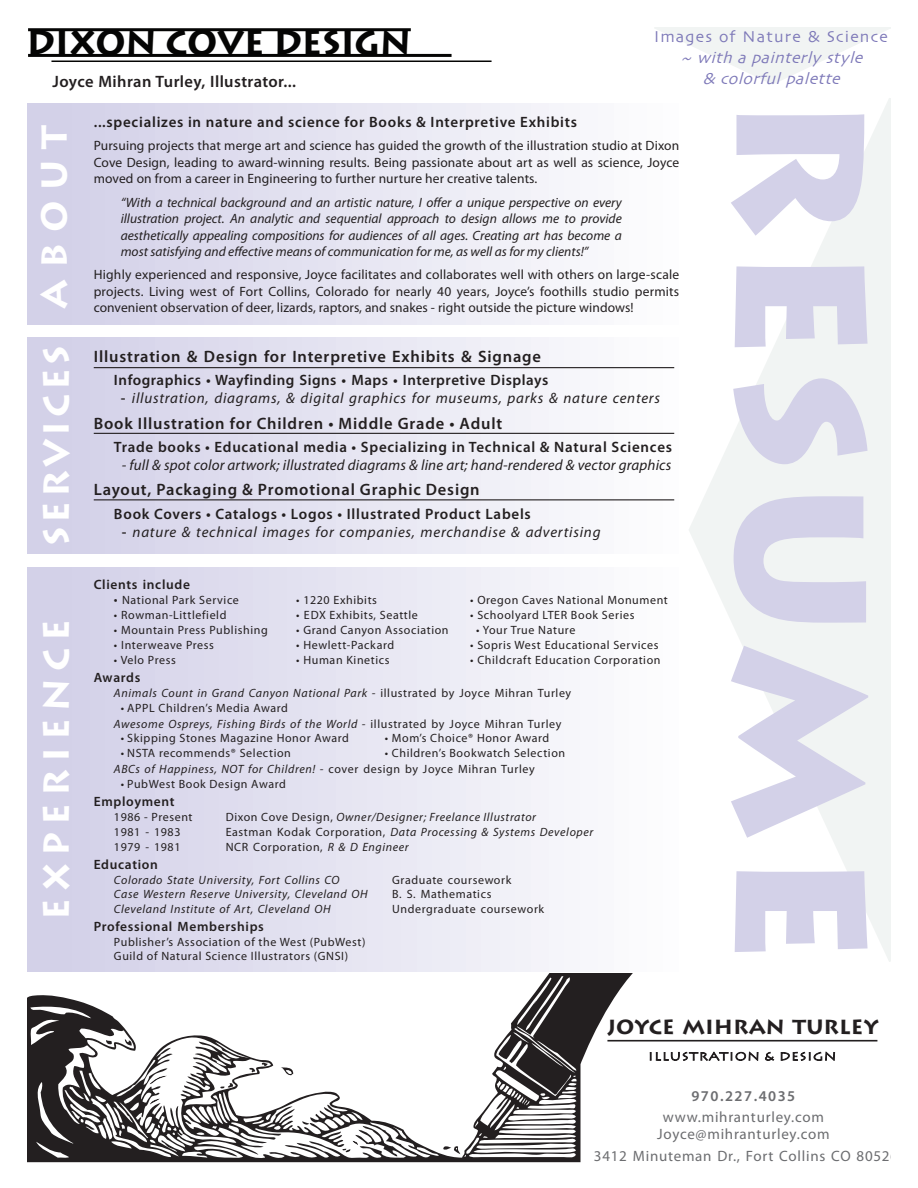
<style>
.page{position:relative;width:918px;height:1188px;background:#fff}
.page>*{position:absolute;margin:0;border:0;box-sizing:border-box;transform-origin:0 0}
.t1{font:900 180px "Lithos Pro";letter-spacing:.07em;color:#d3d1e8}
.t2{font:700 36px "Lithos Pro";letter-spacing:.2em;color:#fff}
.t3{font:700 36px "Lithos Pro";letter-spacing:.1em;color:#fff}
.t4{font:700 35.7px "Lithos Pro";letter-spacing:-.015em;color:#050504}
.t5{font:700 20.25px "Lithos Pro";color:#231f20}
.t6{font:600 16.5px "Myriad Pro";letter-spacing:.05em;color:#231f20}
.t7{font:italic 16.5px/21px "Skia";color:#7d78b8;text-align:center}
.t8{font:600 16.5px "Myriad Pro";letter-spacing:.025em;color:#231f20}
.t9{font:16.5px "Skia";letter-spacing:.07em;color:#7d78b8}
.t10{font:600 15px "Myriad Pro";letter-spacing:.05em;color:#231f20}
.t11{font:italic 15px "Myriad Pro";letter-spacing:.05em;color:#231f20}
.t12{font:italic 15px "Myriad Pro";letter-spacing:.01em;color:#231f20}
.t13{font:15px/16.5px "Myriad Pro";letter-spacing:.05em;color:#6c6d70;text-align:center}
.t14{font:600 15px "Myriad Pro";letter-spacing:.1em;color:#6c6d70}
.t15{font:13.5px/16.5px "Myriad Pro";letter-spacing:.005em;color:#231f20;text-align:justify}
.t16{font:italic 13.5px/16.5px "Myriad Pro";color:#231f20;text-align:justify}
.t17{font:600 13.5px "Myriad Pro";letter-spacing:.05em;color:#231f20}
.t18{font:12px/16.5px "Myriad Pro";letter-spacing:.05em;color:#231f20}
.t19{font:italic 12px "Myriad Pro";letter-spacing:.05em;color:#231f20}
.s1{font-weight:600;font-style:normal}
.s2{font-size:13.5px}
.s3{font-style:normal}
.s4{font-style:italic}
</style>
<div class="page">
<div style="left:27px;top:567px;width:661px;height:405px;background:linear-gradient(to right,#d0cee7,#fefefe)"></div>
<div style="left:27px;top:338px;width:661px;height:216px;background:linear-gradient(to right,#cfcde6,#fcfcfc)"></div>
<svg style="left:654px;top:27px;width:237px;height:57px"></svg>
<svg style="left:687px;top:98px;width:204px;height:865px"></svg>
<div style="left:27px;top:104px;width:661px;height:221px;background:linear-gradient(to right,#d0cee7,#fefefe)"></div>
<svg style="left:27px;top:974px;width:637px;height:188px"></svg>
<svg style="left:29px;top:974px;width:549px;height:186px"></svg>
<svg style="left:650px;top:1051px;width:108px;height:35px"></svg>
<svg style="left:765px;top:1052px;width:9px;height:9px"></svg>
<svg style="left:781px;top:1051px;width:54px;height:10px"></svg>
<hr style="left:607px;top:1040px;width:270px;height:2px;background:#231f20">
<hr style="left:28px;top:28px;width:383px;height:3px;background:#050504">
<hr style="left:28px;top:54px;width:424px;height:3px;background:#050504">
<hr style="left:51px;top:61px;width:441px;height:1px;background:#050504">
<hr style="left:94px;top:367px;width:580px;height:1px;background:#231f20">
<hr style="left:94px;top:433px;width:580px;height:1px;background:#231f20">
<hr style="left:94px;top:499px;width:580px;height:1px;background:#231f20">
<h3 class="t4" style="left:27px;top:29px;width:386px">DIXON COVE DESIGN</h3>
<h3 class="t9" style="left:654px;top:29px;width:235px">Images of Nature &amp; Science</h3>
<h3 class="t7" style="left:680px;top:47px;width:188px">~ with a painterly style &amp; colorful palette</h3>
<h1 class="t1" style="left:867px;top:95px;width:870px;rotate:90deg">RESUME</h1>
<h3 class="t8" style="left:52px;top:74px;width:245px">Joyce Mihran Turley, Illustrator...</h3>
<h2 class="t2" style="left:41px;top:309px;width:185px;rotate:-90deg">ABOUT</h2>
<p class="t10" style="left:94px;top:116px;width:485px">...specializes in nature and science for Books &amp; Interpretive Exhibits</p>
<p class="t15" style="left:94px;top:139px;width:587px">Pursuing projects that merge art and science has guided the growth of the illustration studio at Dixon Cove Design, leading to award-winning results. Being passionate about art as well as science, Joyce moved on from a career in Engineering to further nurture her creative talents.</p>
<p class="t16" style="left:121px;top:195px;width:503px">“With a technical background and an artistic nature, I offer a unique perspective on every illustration project. An analytic and sequential approach to design allows me to provide aesthetically appealing compositions for audiences of all ages. Creating art has become a most satisfying and effective means of communication for me, as well as for my clients!”</p>
<p class="t15" style="left:94px;top:268px;width:587px">Highly experienced and responsive, Joyce facilitates and collaborates well with others on large-scale projects. Living west of Fort Collins, Colorado for nearly 40 years, Joyce’s foothills studio permits convenient observation of deer, lizards, raptors, and snakes - right outside the picture windows!</p>
<h2 class="t3" style="left:43px;top:546px;width:202px;rotate:-90deg">SERVICES</h2>
<h3 class="t6" style="left:94px;top:350px;width:449px">Illustration &amp; Design for Interpretive Exhibits &amp; Signage</h3>
<p class="t10" style="left:114px;top:374px;width:436px">Infographics • Wayfinding Signs • Maps • Interpretive Displays</p>
<p class="t11" style="left:121px;top:392px;width:541px"><span class="s1">-</span> illustration, diagrams, &amp; digital graphics for museums, parks &amp; nature centers</p>
<h3 class="t6" style="left:94px;top:416px;width:410px">Book Illustration for Children • Middle Grade • Adult</h3>
<p class="t10" style="left:114px;top:441px;width:560px">Trade books • Educational media • Specializing in Technical &amp; Natural Sciences</p>
<p class="t12" style="left:122px;top:459px;width:551px">- full &amp; spot color artwork; illustrated diagrams &amp; line art; hand-rendered &amp; vector graphics</p>
<h3 class="t6" style="left:94px;top:483px;width:387px">Layout, Packaging &amp; Promotional Graphic Design</h3>
<p class="t10" style="left:114px;top:507px;width:418px">Book Covers • Catalogs • Logos • Illustrated Product Labels</p>
<p class="t11" style="left:122px;top:525px;width:480px"><span class="s1">-</span> nature &amp; technical images for companies, merchandise &amp; advertising</p>
<p class="t17" style="left:94px;top:579px;width:98px">Clients include</p>
<p class="t18" style="left:114px;top:593px;width:126px"><span class="s2">•</span> National Park Service</p>
<p class="t18" style="left:296px;top:593px;width:82px">• 1220 Exhibits</p>
<p class="t18" style="left:470px;top:593px;width:199px">• Oregon Caves National Monument</p>
<p class="t18" style="left:114px;top:608px;width:114px">• Rowman-Littlefield</p>
<p class="t18" style="left:296px;top:608px;width:123px">• EDX Exhibits, Seattle</p>
<p class="t18" style="left:470px;top:608px;width:166px">• Schoolyard LTER Book Series</p>
<p class="t18" style="left:114px;top:623px;width:155px">• Mountain Press Publishing</p>
<p class="t18" style="left:296px;top:623px;width:154px">• Grand Canyon Association</p>
<p class="t18" style="left:476px;top:623px;width:101px">• Your True Nature</p>
<p class="t18" style="left:114px;top:638px;width:101px">• Interweave Press</p>
<p class="t18" style="left:296px;top:638px;width:100px">• Hewlett-Packard</p>
<p class="t18" style="left:470px;top:638px;width:190px">• Sopris West Educational Services</p>
<p class="t18" style="left:114px;top:653px;width:63px">• Velo Press</p>
<p class="t18" style="left:296px;top:653px;width:95px">• Human Kinetics</p>
<p class="t18" style="left:470px;top:653px;width:192px">• Childcraft Education Corporation</p>
<p class="t17" style="left:94px;top:672px;width:48px">Awards</p>
<p class="t19" style="left:114px;top:688px;width:459px">Animals Count in Grand Canyon National Park - <span class="s3">illustrated by Joyce Mihran Turley</span></p>
<p class="t18" style="left:114px;top:700px;width:449px;text-indent:7px">• APPL Children’s Media Award<br><span class="s4">Awesome Ospreys, Fishing Birds of the World -</span> illustrated by Joyce Mihran Turley</p>
<p class="t18" style="left:121px;top:731px;width:230px">• Skipping Stones Magazine Honor Award</p>
<p class="t18" style="left:385px;top:731px;width:166px">• Mom’s Choice® Honor Award</p>
<p class="t18" style="left:121px;top:746px;width:172px">• NSTA recommends® Selection</p>
<h2 class="t2" style="left:43px;top:920px;width:303px;rotate:-90deg">EXPERIENCE</h2>
<p class="t18" style="left:114px;top:746px;width:453px;text-indent:271px">• Children’s Bookwatch Selection<br><span class="s4">ABCs of Happiness, NOT for Children! -</span> cover design by Joyce Mihran Turley</p>
<p class="t18" style="left:121px;top:776px;width:167px">• PubWest Book Design Award</p>
<p class="t17" style="left:94px;top:796px;width:82px">Employment</p>
<p class="t18" style="left:114px;top:809px;width:80px">1986 - Present</p>
<p class="t19" style="left:226px;top:812px;width:312px"><span class="s3">Dixon Cove Design,</span> Owner/Designer; Freelance Illustrator</p>
<p class="t18" style="left:114px;top:824px;width:68px">1981 - 1983</p>
<p class="t19" style="left:226px;top:827px;width:369px"><span class="s3">Eastman Kodak Corporation,</span> Data Processing &amp; Systems Developer</p>
<p class="t18" style="left:114px;top:839px;width:68px">1979 - 1981</p>
<p class="t18" style="left:226px;top:839px;width:185px">NCR Corporation, <span class="s4">R &amp; D Engineer</span></p>
<p class="t17" style="left:94px;top:859px;width:66px">Education</p>
<p class="t19" style="left:114px;top:875px;width:227px">Colorado State University, Fort Collins CO</p>
<p class="t18" style="left:392px;top:872px;width:121px">Graduate coursework</p>
<p class="t19" style="left:114px;top:889px;width:255px">Case Western Reserve University, Cleveland OH</p>
<p class="t18" style="left:392px;top:887px;width:101px">B. S. Mathematics</p>
<p class="t19" style="left:114px;top:904px;width:218px">Cleveland Institute of Art, Cleveland OH</p>
<p class="t18" style="left:392px;top:902px;width:154px">Undergraduate coursework</p>
<p class="t17" style="left:94px;top:921px;width:172px">Professional Memberships</p>
<p class="t18" style="left:114px;top:935px;width:253px;line-height:14.4px">Publisher’s Association of the West (PubWest)<br>Guild of Natural Science Illustrators (GNSI)</p>
<h3 class="t5" style="left:607px;top:1020px;width:273px">JOYCE MIHRAN TURLEY</h3>
<p class="t14" style="left:691px;top:1090px;width:105px">970.227.4035</p>
<p class="t13" style="left:657px;top:1110px;width:174px">www.mihranturley.com<br>Joyce@mihranturley.com</p>
<p class="t13" style="left:594px;top:1149px;width:306px">3412 Minuteman Dr., Fort Collins CO 80526</p>
</div>
